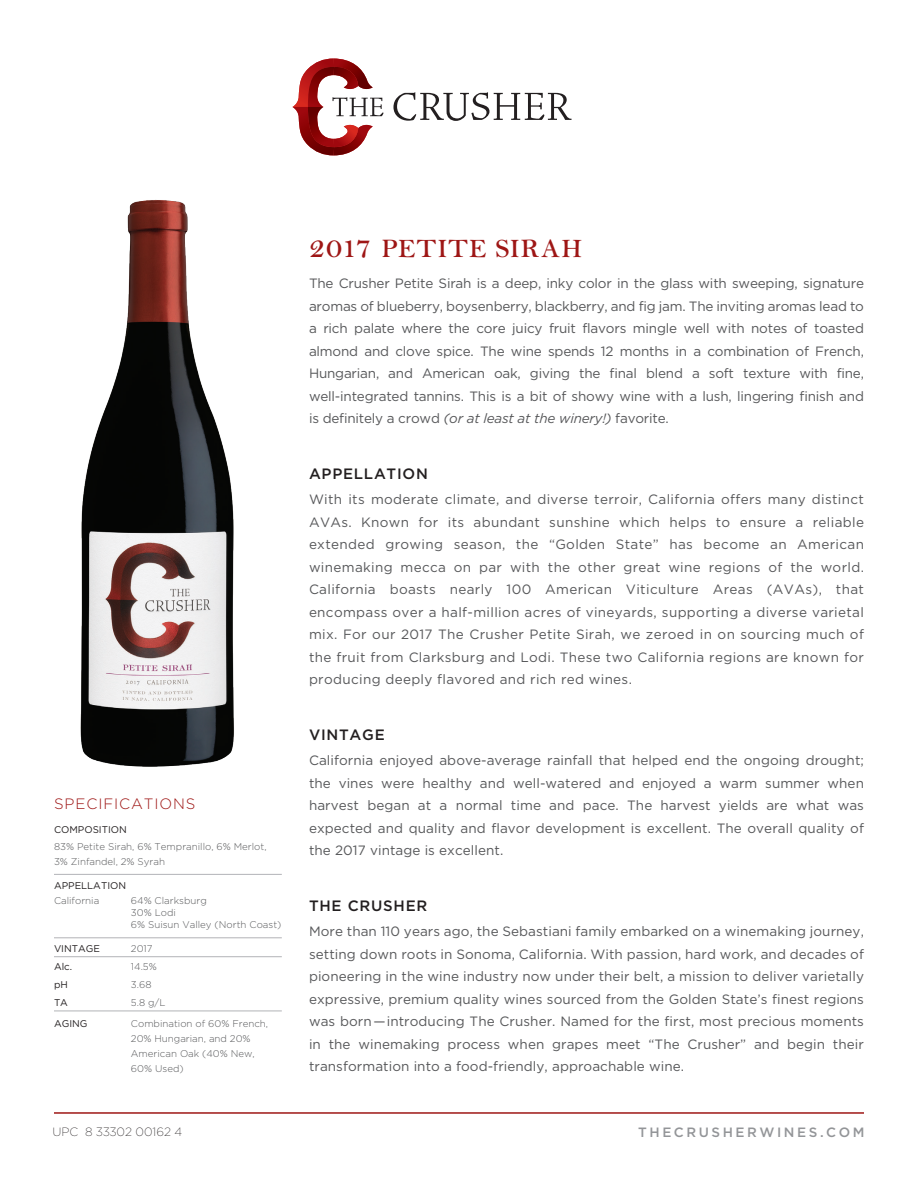
<style>
.page{position:relative;width:918px;height:1188px;background:#fff}
.page>*{position:absolute;margin:0;border:0;box-sizing:border-box;transform-origin:0 0}
.t1{font:600 27px "Bell MT Std";letter-spacing:.035em;color:#9e1615}
.t2{font:500 15px "Gotham";letter-spacing:.05em;color:#231f20}
.t3{font:300 15px "Gotham";letter-spacing:.06em;color:#9e1615}
.t4{font:13.5px/22.5px "Gotham";letter-spacing:.005em;color:#57585a;text-align:justify}
.t5{font:500 13.5px "Gotham";letter-spacing:.19em;color:#939598}
.t6{font:200 12px "Gotham";color:#231f20}
.t7{font:300 9.75px/15px "Gotham";color:#57585a}
.t8{font:9.75px "Gotham";color:#231f20}
.s1{font-size:31.5px}
.s2{font-style:italic}
</style>
<div class="page">
<img style="left:80px;top:200px;width:154px;height:567px">
<hr style="left:54px;top:1011px;width:228px;height:1px;background:#b2b3b7">
<hr style="left:54px;top:956px;width:228px;height:1px;background:#b2b3b7">
<hr style="left:54px;top:874px;width:228px;height:1px;background:#b2b3b7">
<hr style="left:54px;top:938px;width:228px;height:1px;background:#b2b3b7">
<hr style="left:54px;top:1112px;width:810px;height:2px;background:#9e1615">
<svg style="left:393px;top:92px;width:179px;height:29px"></svg>
<svg style="left:292px;top:59px;width:92px;height:96px"></svg>
<p class="t3" style="left:54px;top:796px;width:143px">SPECIFICATIONS</p>
<p class="t8" style="left:54px;top:824px;width:74px">COMPOSITION</p>
<p class="t7" style="left:54px;top:839px;width:214px">83% Petite Sirah, 6% Tempranillo, 6% Merlot,<br>3% Zinfandel, 2% Syrah</p>
<p class="t8" style="left:54px;top:880px;width:74px">APPELLATION</p>
<p class="t7" style="left:54px;top:893px;width:47px">California</p>
<p class="t7" style="left:131px;top:894px;width:152px;line-height:12px">64% Clarksburg<br>30% Lodi<br>6% Suisun Valley (North Coast)</p>
<p class="t8" style="left:54px;top:943px;width:48px">VINTAGE</p>
<p class="t7" style="left:131px;top:941px;width:23px">2017</p>
<p class="t8" style="left:54px;top:961px;width:20px">Alc.</p>
<p class="t7" style="left:131px;top:959px;width:27px">14.5%</p>
<p class="t8" style="left:54px;top:979px;width:15px">pH</p>
<p class="t7" style="left:131px;top:977px;width:22px">3.68</p>
<p class="t8" style="left:54px;top:997px;width:16px">TA</p>
<p class="t7" style="left:131px;top:995px;width:36px">5.8 g/L</p>
<p class="t8" style="left:54px;top:1018px;width:35px">AGING</p>
<p class="t7" style="left:131px;top:1016px;width:139px">Combination of 60% French,<br>20% Hungarian, and 20%<br>American Oak (40% New,<br>60% Used)</p>
<p class="t6" style="left:52px;top:1125px;width:131px">UPC 8 33302 00162 4</p>
<h1 class="t1" style="left:309px;top:233px;width:275px"><span class="s1">2017</span> PETITE SIRAH</h1>
<p class="t4" style="left:309px;top:272px;width:557px">The Crusher Petite Sirah is a deep, inky color in the glass with sweeping, signature aromas of blueberry, boysenberry, blackberry, and fig jam. The inviting aromas lead to a rich palate where the core juicy fruit flavors mingle well with notes of toasted almond and clove spice. The wine spends 12 months in a combination of French, Hungarian, and American oak, giving the final blend a soft texture with fine, well-integrated tannins. This is a bit of showy wine with a lush, lingering finish and is definitely a crowd <span class="s2">(or at least at the winery!)</span> favorite.</p>
<p class="t2" style="left:309px;top:465px;width:120px">APPELLATION</p>
<p class="t4" style="left:309px;top:488px;width:557px">With its moderate climate, and diverse terroir, California offers many distinct AVAs. Known for its abundant sunshine which helps to ensure a reliable extended growing season, the “Golden State” has become an American winemaking mecca on par with the other great wine regions of the world.<br>California boasts nearly 100 American Viticulture Areas (AVAs), that encompass over a half-million acres of vineyards, supporting a diverse varietal mix. For our 2017 The Crusher Petite Sirah, we zeroed in on sourcing much of the fruit from Clarksburg and Lodi. These two California regions are known for producing deeply flavored and rich red wines.</p>
<p class="t2" style="left:309px;top:726px;width:77px">VINTAGE</p>
<p class="t4" style="left:309px;top:749px;width:557px">California enjoyed above-average rainfall that helped end the ongoing drought; the vines were healthy and well-watered and enjoyed a warm summer when harvest began at a normal time and pace. The harvest yields are what was expected and quality and flavor development is excellent. The overall quality of the 2017 vintage is excellent.</p>
<p class="t2" style="left:309px;top:897px;width:120px">THE CRUSHER</p>
<p class="t4" style="left:309px;top:920px;width:557px">More than 110 years ago, the Sebastiani family embarked on a winemaking journey, setting down roots in Sonoma, California. With passion, hard work, and decades of pioneering in the wine industry now under their belt, a mission to deliver varietally expressive, premium quality wines sourced from the Golden State’s finest regions was born—introducing The Crusher. Named for the first, most precious moments in the winemaking process when grapes meet “The Crusher” and begin their transformation into a food-friendly, approachable wine.</p>
<p class="t5" style="left:638px;top:1125px;width:228px">THECRUSHERWINES.COM</p>
</div>
